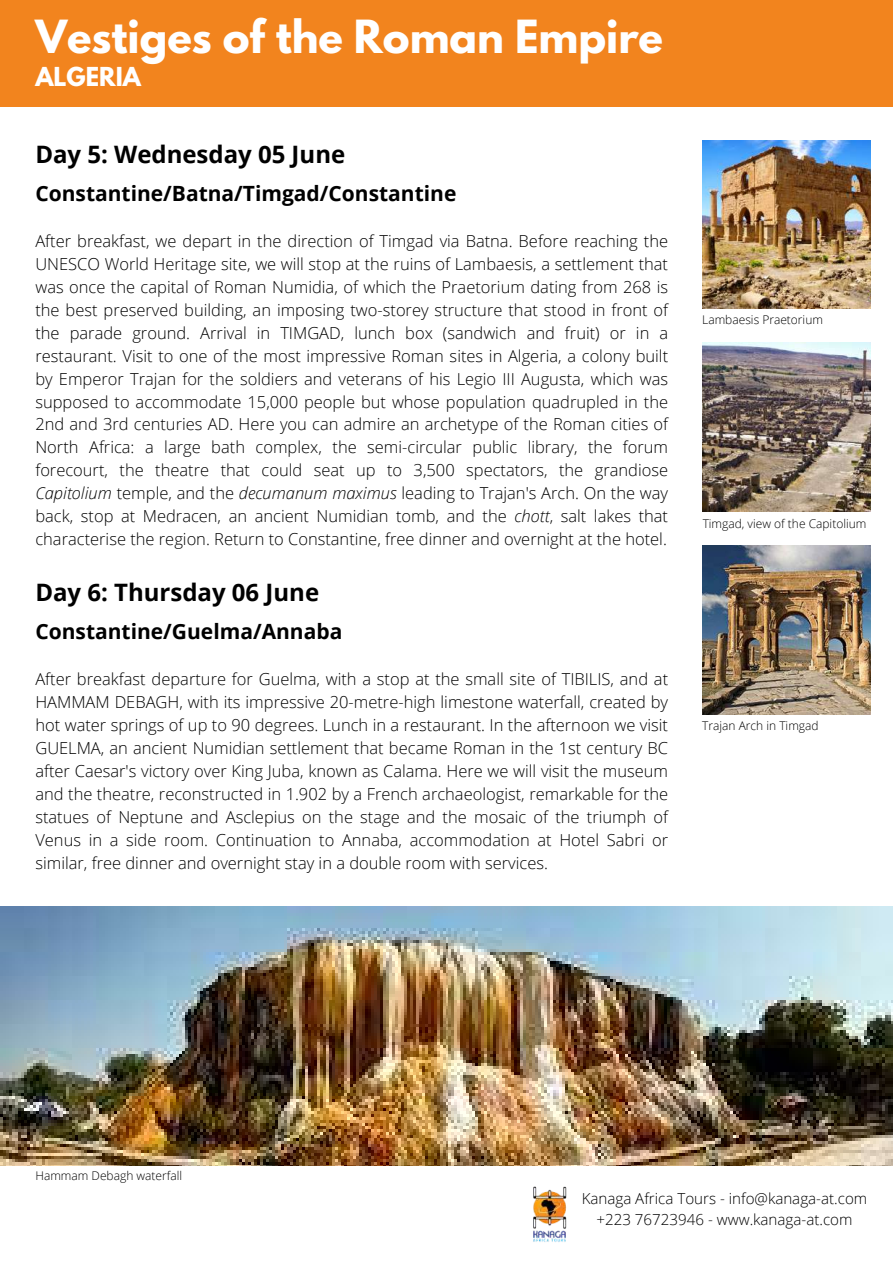
<style>
.page{position:relative;width:893px;height:1264px;background:#fff}
.page>*{position:absolute;margin:0;border:0;box-sizing:border-box;transform-origin:0 0}
.t1{font:700 40.5px "League Spartan";color:#fff}
.t2{font:700 24px "Open Sans";color:#000}
.t3{font:700 23.1px "League Spartan";color:#fff}
.t4{font:700 21px "Open Sans";color:#000}
.t5{font:300 16.5px/23px "Open Sans";color:#000;text-align:justify}
.t6{font:300 15.15px/21px "Open Sans";color:#000;text-align:center}
.t7{font:300 12px "Open Sans";color:#000}
.s1{font-style:italic}
</style>
<div class="page">
<img style="left:533px;top:1186px;width:34px;height:56px">
<div style="left:0;top:0;width:892px;height:106px;background:#f2841e"></div>
<img style="left:702px;top:140px;width:168px;height:169px">
<img style="left:702px;top:343px;width:168px;height:168px">
<img style="left:702px;top:546px;width:168px;height:168px">
<img style="left:0;top:906px;width:892px;height:259px">
<h1 class="t1" style="left:35px;top:17px;width:629px">Vestiges of the Roman Empire</h1>
<h3 class="t3" style="left:35px;top:66px;width:107px">ALGERIA</h3>
<h2 class="t2" style="left:35px;top:137px;width:311px">Day 5: Wednesday 05 June</h2>
<p class="t4" style="left:35px;top:179px;width:422px">Constantine/Batna/Timgad/Constantine</p>
<p class="t5" style="left:35px;top:229px;width:634px">After breakfast, we depart in the direction of Timgad via Batna. Before reaching the UNESCO World Heritage site, we will stop at the ruins of Lambaesis, a settlement that was once the capital of Roman Numidia, of which the Praetorium dating from 268 is the best preserved building, an imposing two-storey structure that stood in front of the parade ground. Arrival in TIMGAD, lunch box (sandwich and fruit) or in a restaurant. Visit to one of the most impressive Roman sites in Algeria, a colony built by Emperor Trajan for the soldiers and veterans of his Legio III Augusta, which was supposed to accommodate 15,000 people but whose population quadrupled in the 2nd and 3rd centuries AD. Here you can admire an archetype of the Roman cities of North Africa: a large bath complex, the semi-circular public library, the forum forecourt, the theatre that could seat up to 3,500 spectators, the grandiose <span class="s1">Capitolium</span> temple, and the <span class="s1">decumanum maximus</span> leading to Trajan's Arch. On the way back, stop at Medracen, an ancient Numidian tomb, and the <span class="s1">chott</span>, salt lakes that characterise the region. Return to Constantine, free dinner and overnight at the hotel.</p>
<h2 class="t2" style="left:35px;top:576px;width:285px">Day 6: Thursday 06 June</h2>
<p class="t4" style="left:35px;top:617px;width:308px">Constantine/Guelma/Annaba</p>
<p class="t5" style="left:35px;top:667px;width:634px">After breakfast departure for Guelma, with a stop at the small site of TIBILIS, and at HAMMAM DEBAGH, with its impressive 20-metre-high limestone waterfall, created by hot water springs of up to 90 degrees. Lunch in a restaurant. In the afternoon we visit GUELMA, an ancient Numidian settlement that became Roman in the 1st century BC after Caesar's victory over King Juba, known as Calama. Here we will visit the museum and the theatre, reconstructed in 1.902 by a French archaeologist, remarkable for the statues of Neptune and Asclepius on the stage and the mosaic of the triumph of Venus in a side room. Continuation to Annaba, accommodation at Hotel Sabri or similar, free dinner and overnight stay in a double room with services.</p>
<p class="t7" style="left:702px;top:311px;width:122px">Lambaesis Praetorium</p>
<p class="t7" style="left:702px;top:514px;width:165px">Timgad, view of the Capitolium</p>
<p class="t7" style="left:702px;top:717px;width:118px">Trajan Arch in Timgad</p>
<p class="t7" style="left:35px;top:1167px;width:148px">Hammam Debagh waterfall</p>
<p class="t6" style="left:581px;top:1187px;width:287px">Kanaga Africa Tours - info@kanaga-at.com +223 76723946 - www.kanaga-at.com</p>
</div>
